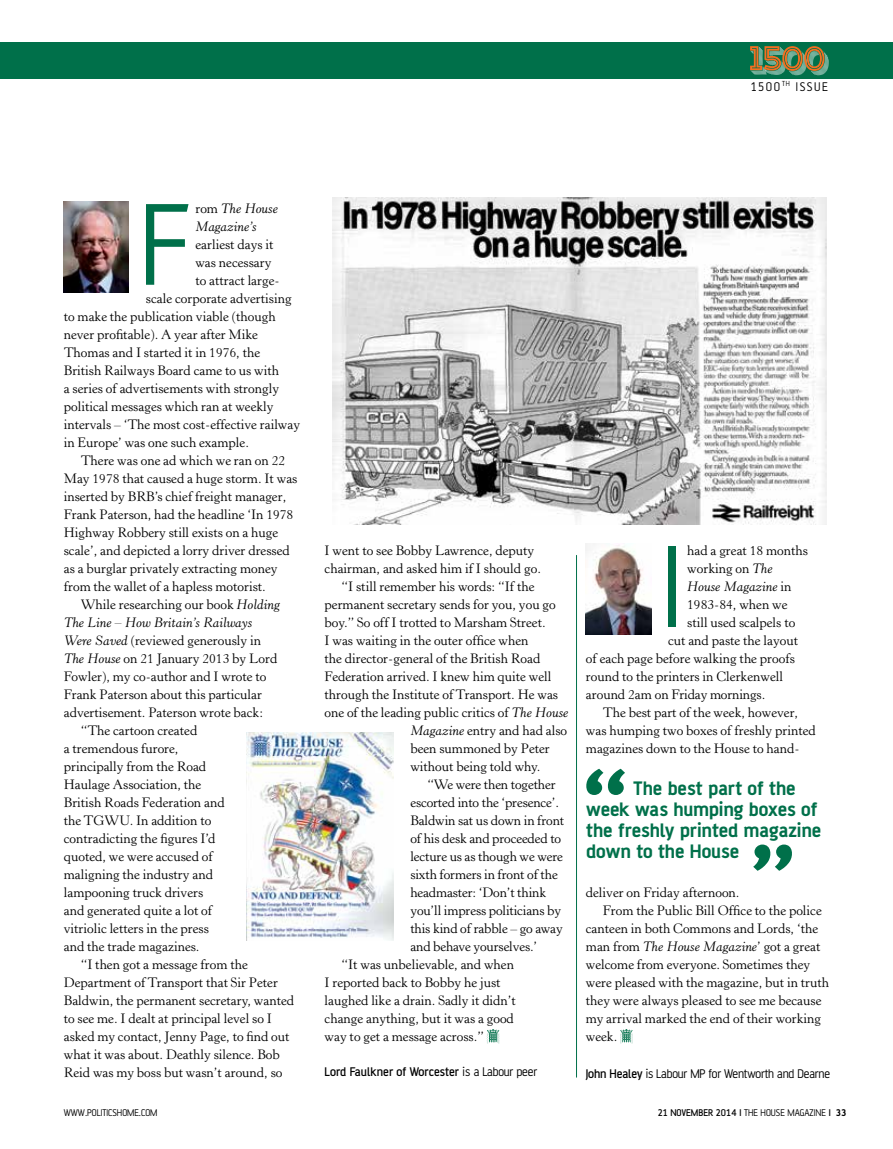
<style>
.page{position:relative;width:893px;height:1149px;background:#fff}
.page>*{position:absolute;margin:0;border:0;box-sizing:border-box;transform-origin:0 0}
.t1{font:125.1px "AF Battersea";color:#00704a}
.t2{font:700 21px/21px "AF Battersea";letter-spacing:-.01em;color:#00704a}
.t3{font:13.5px "Horley Old Style MT Std";color:#000}
.t4{font:italic 13.5px/18px "Horley Old Style MT Std";color:#000}
.t5{font:13.5px "AF Battersea";letter-spacing:-.015em;color:#000}
.t6{font:500 13.5px "AF Battersea";color:#000}
.t7{font:500 10.5px "AF Battersea";color:#000}
.t8{font:10.5px "AF Battersea";color:#000}
.s1{font-style:normal}
.s2{font-style:italic}
.s3{font-weight:400}
.s4{font-weight:500}
.s5{font-weight:700}
</style>
<div class="page">
<svg style="left:620px;top:1029px;width:13px;height:14px"></svg>
<hr style="left:576px;top:555px;width:1px;height:521px;background:#00704a">
<img style="left:64px;top:202px;width:65px;height:90px">
<img style="left:586px;top:543px;width:65px;height:90px">
<svg style="left:487px;top:1029px;width:12px;height:14px"></svg>
<img style="left:332px;top:197px;width:494px;height:327px">
<img style="left:247px;top:732px;width:146px;height:208px">
<div style="left:0;top:42px;width:893px;height:36px;background:#00704a"></div>
<svg style="left:750px;top:46px;width:79px;height:29px"></svg>
<svg style="left:586px;top:768px;width:39px;height:26px"></svg>
<svg style="left:753px;top:844px;width:39px;height:26px"></svg>
<p class="t5" style="left:751px;top:79px;width:53px">1500<sup>th</sup> issue</p>
<h1 class="t1" style="left:140px;top:178px;width:52px">F</h1>
<p class="t4" style="left:195px;top:199px;width:84px"><span class="s1">rom</span> The House<br>Magazine’s</p>
<p class="t3" style="left:195px;top:236px;width:80px">earliest days it</p>
<p class="t3" style="left:195px;top:254px;width:78px">was necessary</p>
<p class="t3" style="left:195px;top:272px;width:86px">to attract large-</p>
<p class="t3" style="left:146px;top:290px;width:147px">scale corporate advertising</p>
<p class="t3" style="left:64px;top:308px;width:213px">to make the publication viable (though</p>
<p class="t3" style="left:64px;top:326px;width:196px">never profitable). A year after Mike</p>
<p class="t3" style="left:64px;top:344px;width:198px">Thomas and I started it in 1976, the</p>
<p class="t3" style="left:64px;top:362px;width:217px">British Railways Board came to us with</p>
<p class="t3" style="left:64px;top:380px;width:217px">a series of advertisements with strongly</p>
<p class="t3" style="left:64px;top:398px;width:211px">political messages which ran at weekly</p>
<p class="t3" style="left:64px;top:416px;width:238px">intervals – ‘The most cost-effective railway</p>
<p class="t3" style="left:64px;top:434px;width:187px">in Europe’ was one such example.</p>
<p class="t3" style="left:81px;top:452px;width:206px">There was one ad which we ran on 22</p>
<p class="t3" style="left:64px;top:470px;width:235px">May 1978 that caused a huge storm. It was</p>
<p class="t3" style="left:64px;top:488px;width:224px">inserted by BRB’s chief freight manager,</p>
<p class="t3" style="left:64px;top:506px;width:231px">Frank Paterson, had the headline ‘In 1978</p>
<p class="t3" style="left:64px;top:524px;width:216px">Highway Robbery still exists on a huge</p>
<p class="t3" style="left:64px;top:542px;width:228px">scale’, and depicted a lorry driver dressed</p>
<p class="t3" style="left:64px;top:560px;width:215px">as a burglar privately extracting money</p>
<p class="t3" style="left:64px;top:578px;width:204px">from the wallet of a hapless motorist.</p>
<p class="t3" style="left:81px;top:596px;width:201px">While researching our book <span class="s2">Holding</span></p>
<p class="t4" style="left:64px;top:613px;width:190px">The Line – How Britain’s Railways</p>
<p class="t3" style="left:64px;top:632px;width:199px"><span class="s2">Were Saved</span> (reviewed generously in</p>
<p class="t3" style="left:64px;top:650px;width:215px"><span class="s2">The House</span> on 21 January 2013 by Lord</p>
<p class="t3" style="left:64px;top:668px;width:204px">Fowler), my co-author and I wrote to</p>
<p class="t3" style="left:64px;top:686px;width:200px">Frank Paterson about this particular</p>
<p class="t3" style="left:64px;top:704px;width:201px">advertisement. Paterson wrote back:</p>
<p class="t3" style="left:81px;top:722px;width:118px">“The cartoon created</p>
<p class="t3" style="left:64px;top:740px;width:116px">a tremendous furore,</p>
<p class="t3" style="left:64px;top:758px;width:144px">principally from the Road</p>
<p class="t3" style="left:64px;top:776px;width:139px">Haulage Association, the</p>
<p class="t3" style="left:64px;top:794px;width:162px">British Roads Federation and</p>
<p class="t3" style="left:64px;top:812px;width:149px">the TGWU. In addition to</p>
<p class="t3" style="left:64px;top:830px;width:153px">contradicting the figures I’d</p>
<p class="t3" style="left:64px;top:848px;width:151px">quoted, we were accused of</p>
<p class="t3" style="left:64px;top:866px;width:151px">maligning the industry and</p>
<p class="t3" style="left:64px;top:884px;width:141px">lampooning truck drivers</p>
<p class="t3" style="left:64px;top:902px;width:150px">and generated quite a lot of</p>
<p class="t3" style="left:64px;top:920px;width:147px">vitriolic letters in the press</p>
<p class="t3" style="left:64px;top:938px;width:137px">and the trade magazines.</p>
<p class="t3" style="left:81px;top:956px;width:168px">“I then got a message from the</p>
<p class="t3" style="left:64px;top:974px;width:216px">Department of Transport that Sir Peter</p>
<p class="t3" style="left:64px;top:992px;width:232px">Baldwin, the permanent secretary, wanted</p>
<p class="t3" style="left:64px;top:1010px;width:210px">to see me. I dealt at principal level so I</p>
<p class="t3" style="left:64px;top:1028px;width:227px">asked my contact, Jenny Page, to find out</p>
<p class="t3" style="left:64px;top:1046px;width:218px">what it was about. Deathly silence. Bob</p>
<p class="t3" style="left:64px;top:1064px;width:220px">Reid was my boss but wasn’t around, so</p>
<p class="t3" style="left:325px;top:542px;width:211px">I went to see Bobby Lawrence, deputy</p>
<p class="t3" style="left:325px;top:560px;width:218px">chairman, and asked him if I should go.</p>
<p class="t3" style="left:342px;top:578px;width:194px">“I still remember his words: “If the</p>
<p class="t3" style="left:325px;top:596px;width:233px">permanent secretary sends for you, you go</p>
<p class="t3" style="left:325px;top:614px;width:223px">boy.” So off I trotted to Marsham Street.</p>
<p class="t3" style="left:325px;top:632px;width:205px">I was waiting in the outer office when</p>
<p class="t3" style="left:325px;top:650px;width:217px">the director-general of the British Road</p>
<p class="t3" style="left:325px;top:668px;width:228px">Federation arrived. I knew him quite well</p>
<p class="t3" style="left:325px;top:686px;width:235px">through the Institute of Transport. He was</p>
<p class="t3" style="left:325px;top:704px;width:245px">one of the leading public critics of <span class="s2">The House</span></p>
<p class="t3" style="left:410px;top:722px;width:158px"><span class="s2">Magazine</span> entry and had also</p>
<p class="t3" style="left:410px;top:740px;width:141px">been summoned by Peter</p>
<p class="t3" style="left:410px;top:758px;width:132px">without being told why.</p>
<p class="t3" style="left:427px;top:776px;width:130px">“We were then together</p>
<p class="t3" style="left:410px;top:794px;width:150px">escorted into the ‘presence’.</p>
<p class="t3" style="left:410px;top:812px;width:155px">Baldwin sat us down in front</p>
<p class="t3" style="left:410px;top:830px;width:152px">of his desk and proceeded to</p>
<p class="t3" style="left:410px;top:848px;width:154px">lecture us as though we were</p>
<p class="t3" style="left:410px;top:866px;width:149px">sixth formers in front of the</p>
<p class="t3" style="left:410px;top:884px;width:137px">headmaster: ‘Don’t think</p>
<p class="t3" style="left:410px;top:902px;width:152px">you’ll impress politicians by</p>
<p class="t3" style="left:410px;top:920px;width:154px">this kind of rabble – go away</p>
<p class="t3" style="left:410px;top:938px;width:128px">and behave yourselves.’</p>
<p class="t3" style="left:342px;top:956px;width:174px">“It was unbelievable, and when</p>
<p class="t3" style="left:325px;top:974px;width:177px">I reported back to Bobby he just</p>
<p class="t3" style="left:325px;top:992px;width:193px">laughed like a drain. Sadly it didn’t</p>
<p class="t3" style="left:325px;top:1010px;width:191px">change anything, but it was a good</p>
<p class="t3" style="left:325px;top:1028px;width:161px">way to get a message across.”</p>
<p class="t6" style="left:325px;top:1064px;width:214px">Lord Faulkner of Worcester <span class="s3">is a Labour peer</span></p>
<p class="t5" style="left:586px;top:1065px;width:246px"><span class="s4">John Healey</span> is Labour MP for Wentworth and Dearne</p>
<h1 class="t1" style="left:662px;top:520px;width:22px">I</h1>
<p class="t3" style="left:687px;top:542px;width:122px">had a great 18 months</p>
<p class="t3" style="left:687px;top:560px;width:87px">working on <span class="s2">The</span></p>
<p class="t4" style="left:687px;top:577px;width:106px">House Magazine <span class="s1">in</span></p>
<p class="t3" style="left:687px;top:596px;width:102px">1983-84, when we</p>
<p class="t3" style="left:687px;top:614px;width:110px">still used scalpels to</p>
<p class="t3" style="left:668px;top:632px;width:131px">cut and paste the layout</p>
<p class="t3" style="left:586px;top:650px;width:211px">of each page before walking the proofs</p>
<p class="t3" style="left:586px;top:668px;width:199px">round to the printers in Clerkenwell</p>
<p class="t3" style="left:586px;top:686px;width:181px">around 2am on Friday mornings.</p>
<p class="t3" style="left:603px;top:704px;width:197px">The best part of the week, however,</p>
<p class="t3" style="left:586px;top:722px;width:231px">was humping two boxes of freshly printed</p>
<p class="t3" style="left:586px;top:740px;width:215px">magazines down to the House to hand-</p>
<h2 class="t2" style="left:586px;top:777px;width:237px;text-indent:47px">The best part of the week was humping boxes of the freshly printed magazine down to the House</h2>
<p class="t3" style="left:586px;top:884px;width:155px">deliver on Friday afternoon.</p>
<p class="t3" style="left:603px;top:902px;width:220px">From the Public Bill Office to the police</p>
<p class="t3" style="left:586px;top:920px;width:234px">canteen in both Commons and Lords, ‘the</p>
<p class="t3" style="left:586px;top:938px;width:236px">man from <span class="s2">The House Magazine</span>’ got a great</p>
<p class="t3" style="left:586px;top:956px;width:226px">welcome from everyone. Sometimes they</p>
<p class="t3" style="left:586px;top:974px;width:245px">were pleased with the magazine, but in truth</p>
<p class="t3" style="left:586px;top:992px;width:237px">they were always pleased to see me because</p>
<p class="t3" style="left:586px;top:1010px;width:237px">my arrival marked the end of their working</p>
<p class="t3" style="left:586px;top:1028px;width:33px">week.</p>
<p class="t8" style="left:64px;top:1106px;width:95px">www.politicshome.com</p>
<p class="t7" style="left:658px;top:1106px;width:190px">21 NOvember 2014 | <span class="s3">THE HOUSE MAGAZINE</span> | <span class="s5">33</span></p>
</div>
